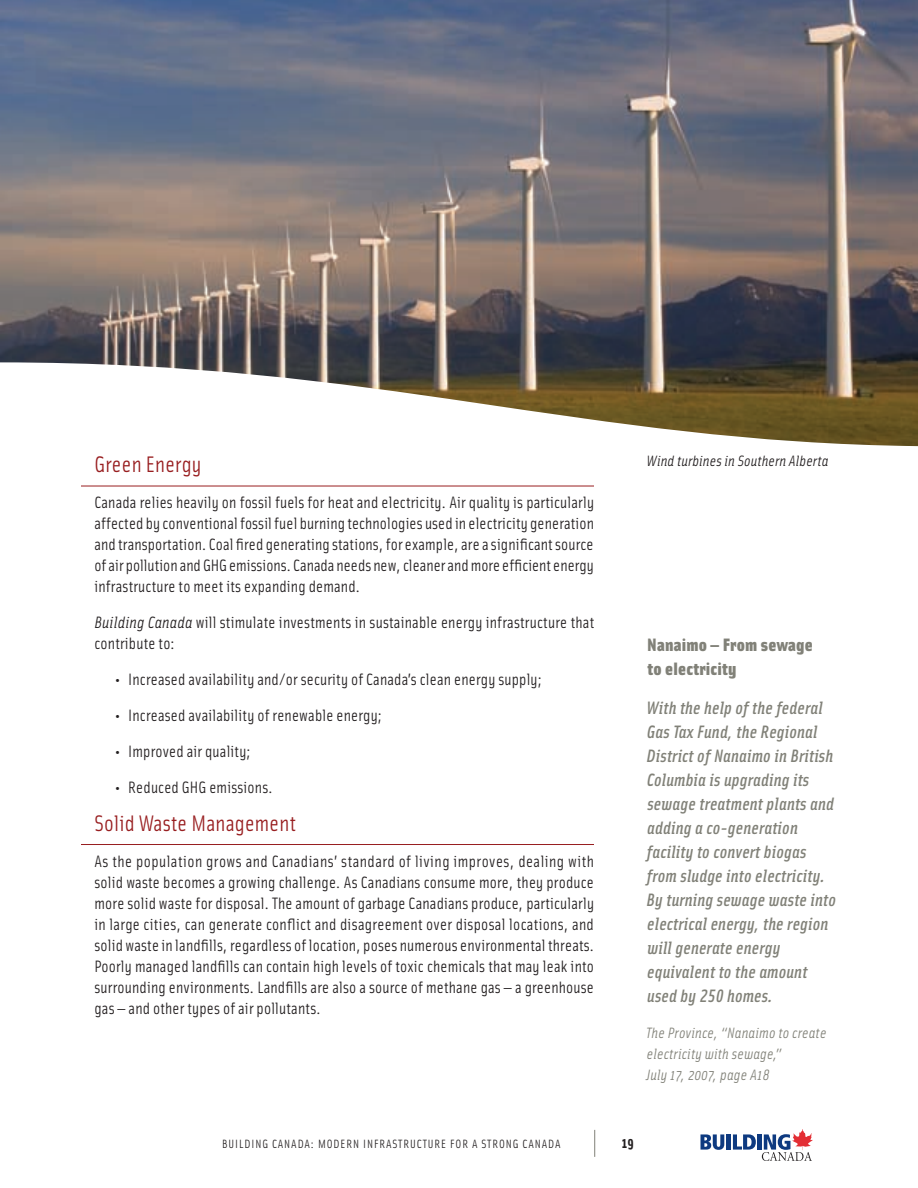
<style>
.page{position:relative;width:918px;height:1188px;background:#fff}
.page>*{position:absolute;margin:0;border:0;box-sizing:border-box;transform-origin:0 0}
.t1{font:22.5px "Solex";letter-spacing:.01em;color:#981e20}
.t2{font:italic 18px/24px "Solex Medium Lining";letter-spacing:.01em;color:#818178}
.t3{font:18px/24px "Solex Black Lining";letter-spacing:.01em;color:#818178}
.t4{font:16.5px/21px "Solex";letter-spacing:.01em;color:#231f20;text-align:justify}
.t5{font:italic 15px/21px "Solex";letter-spacing:.01em;color:#818178}
.t6{font:italic 15px "Solex";letter-spacing:.01em;color:#231f20}
.t7{font:700 15px "Solex";color:#231f20}
.t8{font:12px "Solex";letter-spacing:.075em;color:#231f20}
.s1{font-style:italic}
</style>
<div class="page">
<svg style="left:594px;top:1130px;width:1px;height:27px"></svg>
<svg style="left:701px;top:1134px;width:23px;height:16px"></svg>
<hr style="left:727px;top:1134px;width:4px;height:16px;background:#0e3a80">
<svg style="left:733px;top:1134px;width:23px;height:16px"></svg>
<div style="left:757px;top:1134px;width:5px;height:16px;background:#0e3a80"></div>
<svg style="left:762px;top:1129px;width:51px;height:32px"></svg>
<hr style="left:81px;top:486px;width:513px;height:1px;background:#981e20">
<hr style="left:81px;top:844px;width:513px;height:1px;background:#981e20">
<img style="left:0;top:0;width:918px;height:446px">
<h1 class="t1" style="left:94px;top:450px;width:109px">green energy</h1>
<p class="t4" style="left:94px;top:491px;width:501px">Canada relies heavily on fossil fuels for heat and electricity. air quality is particularly affected by conventional fossil fuel burning technologies used in electricity generation and transportation. Coal fired generating stations, for example, are a significant source of air pollution and gHg emissions. Canada needs new, cleaner and more efficient energy infrastructure to meet its expanding demand.</p>
<p class="t4" style="left:94px;top:611px;width:501px"><span class="s1">Building Canada</span> will stimulate investments in sustainable energy infrastructure that contribute to:</p>
<p class="t4" style="left:115px;top:668px;width:429px">• Increased availability and/or security of Canada’s clean energy supply;</p>
<p class="t4" style="left:115px;top:704px;width:269px">• Increased availability of renewable energy;</p>
<p class="t4" style="left:115px;top:740px;width:138px">• Improved air quality;</p>
<p class="t4" style="left:115px;top:776px;width:160px">• reduced gHg emissions.</p>
<h1 class="t1" style="left:94px;top:808px;width:203px">Solid Waste Management</h1>
<p class="t4" style="left:94px;top:850px;width:501px">as the population grows and Canadians’ standard of living improves, dealing with solid waste becomes a growing challenge. as Canadians consume more, they produce more solid waste for disposal. the amount of garbage Canadians produce, particularly in large cities, can generate conflict and disagreement over disposal locations, and solid waste in landfills, regardless of location, poses numerous environmental threats.<br>Poorly managed landfills can contain high levels of toxic chemicals that may leak into surrounding environments. landfills are also a source of methane gas — a greenhouse gas — and other types of air pollutants.</p>
<p class="t6" style="left:647px;top:451px;width:183px">Wind turbines in Southern Alberta</p>
<p class="t3" style="left:647px;top:632px;width:167px">Nanaimo — From sewage to electricity</p>
<p class="t2" style="left:647px;top:695px;width:191px">With the help of the federal<br>Gas Tax Fund, the Regional<br>District of Nanaimo in British<br>Columbia is upgrading its sewage treatment plants and adding a co-generation facility to convert biogas from sludge into electricity.<br>By turning sewage waste into electrical energy, the region will generate energy equivalent to the amount used by 250 homes.</p>
<p class="t5" style="left:646px;top:1022px;width:182px">The Province, “Nanaimo to create electricity with sewage,”<br>July 17, 2007, page A18</p>
<p class="t8" style="left:222px;top:1136px;width:340px">BuIldIng Canada: Modern InfraStruCture for a Strong Canada</p>
<p class="t7" style="left:622px;top:1133px;width:14px">19</p>
</div>
